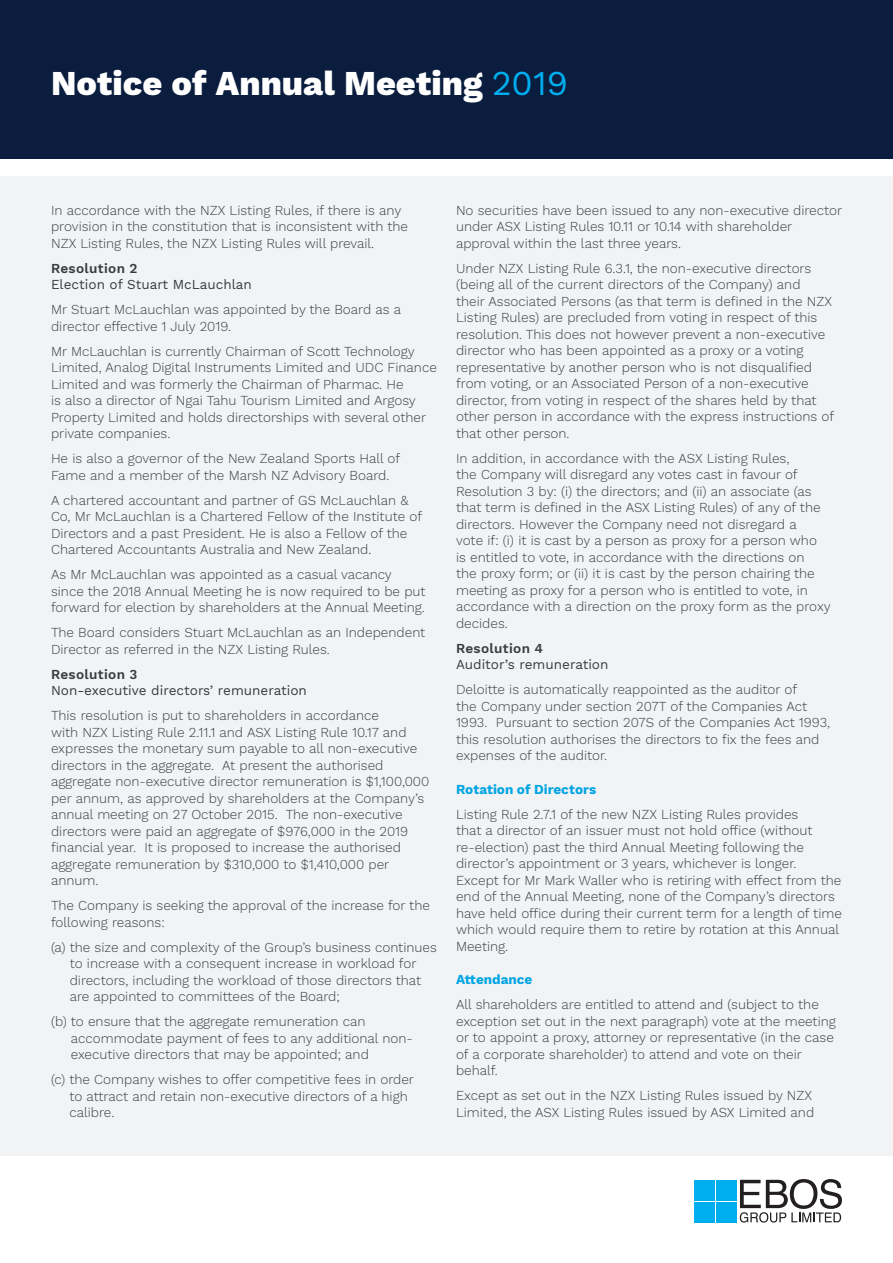
<style>
.page{position:relative;width:893px;height:1263px;background:#fff}
.page>*{position:absolute;margin:0;border:0;box-sizing:border-box;transform-origin:0 0}
.t1{font:800 34.35px "Work Sans";color:#fff}
.t2{font:300 13.5px/16.5px "Work Sans";color:#3e3e3f}
.Body_Copy{font:13.5px/16.5px "Work Sans";color:#3e3e3f}
.Body_Copy-2{font:700 13.5px "Work Sans";color:#00aeef}
.s1{font-weight:400;color:#00aeef}
.s2{font-weight:600}
</style>
<div class="page">
<div style="left:0;top:0;width:893px;height:158px;background:#0a1d3e"></div>
<div style="left:694px;top:1180px;width:21px;height:20px;background:#00aeef"></div>
<div style="left:716px;top:1180px;width:21px;height:20px;background:#00aeef"></div>
<div style="left:694px;top:1202px;width:21px;height:20px;background:#00aeef"></div>
<div style="left:716px;top:1202px;width:21px;height:20px;background:#00aeef"></div>
<svg style="left:740px;top:1179px;width:102px;height:43px"></svg>
<div style="left:0;top:176px;width:893px;height:979px;background:#f2f3f4"></div>
<p class="t1" style="left:51px;top:63px;width:519px">Notice of Annual Meeting <span class="s1">2019</span></p>
<p class="t2" style="left:51px;top:202px;width:359px">In accordance with the NZX Listing Rules, if there is any provision in the constitution that is inconsistent with the<br>NZX Listing Rules, the NZX Listing Rules will prevail.</p>
<p class="Body_Copy" style="left:51px;top:260px;width:202px"><span class="s2">Resolution 2<br></span>Election of Stuart McLauchlan</p>
<p class="t2" style="left:51px;top:302px;width:352px">Mr Stuart McLauchlan was appointed by the Board as a director effective 1 July 2019.</p>
<p class="t2" style="left:51px;top:343px;width:387px">Mr McLauchlan is currently Chairman of Scott Technology Limited, Analog Digital Instruments Limited and UDC Finance Limited and was formerly the Chairman of Pharmac. He<br>is also a director of Ngai Tahu Tourism Limited and Argosy Property Limited and holds directorships with several other private companies.</p>
<p class="t2" style="left:51px;top:451px;width:351px">He is also a governor of the New Zealand Sports Hall of<br>Fame and a member of the Marsh NZ Advisory Board.</p>
<p class="t2" style="left:51px;top:492px;width:373px">A chartered accountant and partner of GS McLauchlan &amp; Co, Mr McLauchlan is a Chartered Fellow of the Institute of Directors and a past President. He is also a Fellow of the Chartered Accountants Australia and New Zealand.</p>
<p class="t2" style="left:51px;top:567px;width:376px">As Mr McLauchlan was appointed as a casual vacancy since the 2018 Annual Meeting he is now required to be put forward for election by shareholders at the Annual Meeting.</p>
<p class="t2" style="left:51px;top:625px;width:376px">The Board considers Stuart McLauchlan as an Independent<br>Director as referred in the NZX Listing Rules.</p>
<p class="Body_Copy" style="left:51px;top:666px;width:257px"><span class="s2">Resolution 3<br></span>Non-executive directors’ remuneration</p>
<p class="t2" style="left:51px;top:708px;width:380px">This resolution is put to shareholders in accordance<br>with NZX Listing Rule 2.11.1 and ASX Listing Rule 10.17 and expresses the monetary sum payable to all non-executive directors in the aggregate. At present the authorised aggregate non-executive director remuneration is $1,100,000 per annum, as approved by shareholders at the Company’s annual meeting on 27 October 2015. The non-executive directors were paid an aggregate of $976,000 in the 2019 financial year. It is proposed to increase the authorised aggregate remuneration by $310,000 to $1,410,000 per annum.</p>
<p class="t2" style="left:51px;top:898px;width:380px">The Company is seeking the approval of the increase for the following reasons:</p>
<p class="t2" style="left:70px;top:939px;width:369px;text-indent:-19px">(a) the size and complexity of the Group’s business continues to increase with a consequent increase in workload for directors, including the workload of those directors that are appointed to committees of the Board;</p>
<p class="t2" style="left:71px;top:1014px;width:344px;text-indent:-20px">(b) to ensure that the aggregate remuneration can accommodate payment of fees to any additional non&shy;executive directors that may be appointed; and</p>
<p class="t2" style="left:69px;top:1072px;width:346px;text-indent:-18px">(c) the Company wishes to offer competitive fees in order to attract and retain non-executive directors of a high calibre.</p>
<p class="t2" style="left:456px;top:202px;width:388px">No securities have been issued to any non-executive director under ASX Listing Rules 10.11 or 10.14 with shareholder approval within the last three years.</p>
<p class="t2" style="left:456px;top:260px;width:380px">Under NZX Listing Rule 6.3.1, the non-executive directors (being all of the current directors of the Company) and<br>their Associated Persons (as that term is defined in the NZX Listing Rules) are precluded from voting in respect of this resolution. This does not however prevent a non-executive director who has been appointed as a proxy or a voting representative by another person who is not disqualified from voting, or an Associated Person of a non-executive director, from voting in respect of the shares held by that other person in accordance with the express instructions of that other person.</p>
<p class="t2" style="left:456px;top:450px;width:376px">In addition, in accordance with the ASX Listing Rules,<br>the Company will disregard any votes cast in favour of Resolution 3 by: (i) the directors; and (ii) an associate (as that term is defined in the ASX Listing Rules) of any of the directors. However the Company need not disregard a<br>vote if: (i) it is cast by a person as proxy for a person who<br>is entitled to vote, in accordance with the directions on<br>the proxy form; or (ii) it is cast by the person chairing the meeting as proxy for a person who is entitled to vote, in accordance with a direction on the proxy form as the proxy decides.</p>
<p class="Body_Copy" style="left:456px;top:640px;width:154px"><span class="s2">Resolution 4<br></span>Auditor’s remuneration</p>
<p class="t2" style="left:456px;top:682px;width:376px">Deloitte is automatically reappointed as the auditor of<br>the Company under section 207T of the Companies Act 1993. Pursuant to section 207S of the Companies Act 1993, this resolution authorises the directors to fix the fees and expenses of the auditor.</p>
<p class="Body_Copy-2" style="left:456px;top:781px;width:142px">Rotation of Directors</p>
<p class="t2" style="left:456px;top:806px;width:387px">Listing Rule 2.7.1 of the new NZX Listing Rules provides<br>that a director of an issuer must not hold office (without re-election) past the third Annual Meeting following the director’s appointment or 3 years, whichever is longer.<br>Except for Mr Mark Waller who is retiring with effect from the end of the Annual Meeting, none of the Company’s directors have held office during their current term for a length of time which would require them to retire by rotation at this Annual Meeting.</p>
<p class="Body_Copy-2" style="left:456px;top:972px;width:78px">Attendance</p>
<p class="t2" style="left:456px;top:997px;width:381px">All shareholders are entitled to attend and (subject to the exception set out in the next paragraph) vote at the meeting or to appoint a proxy, attorney or representative (in the case of a corporate shareholder) to attend and vote on their behalf.</p>
<p class="t2" style="left:456px;top:1088px;width:360px">Except as set out in the NZX Listing Rules issued by NZX<br>Limited, the ASX Listing Rules issued by ASX Limited and</p>
</div>
